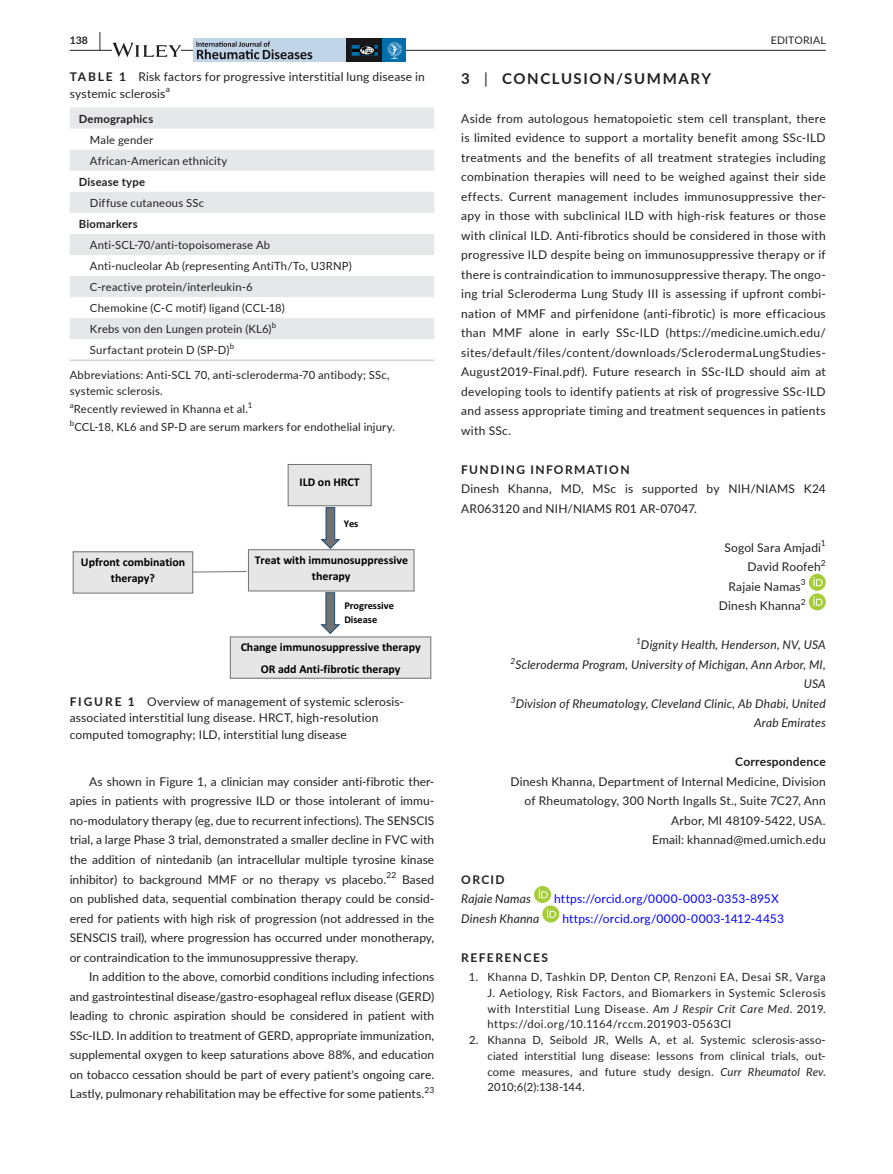
<style>
.page{position:relative;width:893px;height:1174px;background:#fff}
.page>*{position:absolute;margin:0;border:0;box-sizing:border-box;transform-origin:0 0}
.t1{font:700 15px "Lato";letter-spacing:.11em;color:#231f20}
.t2{font:12px/19.5px "Lato";letter-spacing:.015em;color:#231f20;text-align:justify}
.t3{font:italic 12px/19.5px "Lato";letter-spacing:.015em;color:#231f20;text-align:right}
.t4{font:12px "Lato";letter-spacing:.015em;color:#00f}
.t5{font:700 12px "Lato";letter-spacing:.115em;color:#231f20}
.t6{font:700 12px "Lato";letter-spacing:.015em;color:#231f20}
.t7{font:700 11.85px/15.6px "Calibri";color:#000;text-align:center}
.t8{font:11.25px/15.8px "Lato";letter-spacing:.02em;color:#231f20}
.t9{font:700 11.25px "Lato";letter-spacing:.02em;color:#231f20}
.t10{font:10.5px "Lato";letter-spacing:.02em;color:#231f20}
.t11{font:700 10.5px "Lato";color:#231f20}
.t12{font:700 10.35px/13.6px "Calibri";color:#000}
.t13{font:8.4px "Lato";color:#231f20}
.t14{font:italic 8.4px "Lato";color:#231f20}
.t15{font:7.8px "Lato";color:#231f20}
.s1{font-size:19.5px}
.s2{font-weight:700}
.s3{font-weight:400}
.s4{font-style:italic}
</style>
<div class="page">
<hr style="left:70px;top:50px;width:756px;height:1px;background:#231f20">
<svg style="left:112px;top:43px;width:69px;height:14px"></svg>
<div style="left:193px;top:39px;width:213px;height:23px;background:#c1d5e8"></div>
<div style="left:347px;top:39px;width:59px;height:23px;background:#1a171b"></div>
<div style="left:383px;top:39px;width:23px;height:23px;background:#006eaa"></div>
<svg style="left:387px;top:42px;width:15px;height:17px"></svg>
<svg style="left:352px;top:45px;width:26px;height:11px"></svg>
<svg style="left:196px;top:41px;width:116px;height:18px"></svg>
<div style="left:809px;top:574px;width:17px;height:17px;background:#a5cd39;border-radius:50%"></div>
<svg style="left:813px;top:577px;width:10px;height:9px"></svg>
<div style="left:809px;top:593px;width:17px;height:17px;background:#a5cd39;border-radius:50%"></div>
<svg style="left:813px;top:596px;width:10px;height:10px"></svg>
<svg style="left:534px;top:886px;width:17px;height:17px"></svg>
<svg style="left:539px;top:889px;width:9px;height:9px"></svg>
<div style="left:542px;top:905px;width:17px;height:17px;background:#a5cd39;border-radius:50%"></div>
<svg style="left:547px;top:908px;width:9px;height:10px"></svg>
<svg style="left:70px;top:107px;width:364px;height:232px;fill:#e6e7e9"></svg>
<hr style="left:70px;top:359px;width:364px;height:2px;background:#d1d2d4">
<div style="left:288px;top:464px;width:84px;height:42px;background:#e6e6e6;border:1px solid #717171"></div>
<svg style="left:321px;top:507px;width:20px;height:42px"></svg>
<div style="left:248px;top:549px;width:166px;height:42px;background:#e6e6e6;border:1px solid #717171"></div>
<svg style="left:320px;top:592px;width:20px;height:42px"></svg>
<svg style="left:193px;top:571px;width:54px;height:1px"></svg>
<div style="left:230px;top:637px;width:201px;height:41px;background:#e6e6e6"></div>
<div style="left:73px;top:552px;width:120px;height:41px;background:#e6e6e6"></div>
<div style="left:73px;top:551px;width:120px;height:42px;border:1px solid #717171"></div>
<p class="t11" style="left:70px;top:33px;width:33px">138 <span class="s1">|</span></p>
<p class="t10" style="left:771px;top:33px;width:56px">EDITORIAL</p>
<p class="t2" style="left:70px;top:68px;width:357px;line-height:16.5px"><span class="s2">TABLE 1</span> Risk factors for progressive interstitial lung disease in systemic sclerosis<sup>a</sup></p>
<p class="t9" style="left:79px;top:110px;width:76px">Demographics</p>
<p class="t8" style="left:90px;top:129px;width:139px;line-height:21px">Male gender<br>African-American ethnicity</p>
<p class="t9" style="left:79px;top:173px;width:68px">Disease type</p>
<p class="t8" style="left:90px;top:194px;width:116px">Diffuse cutaneous SSc</p>
<p class="t9" style="left:79px;top:215px;width:60px">Biomarkers</p>
<p class="t8" style="left:90px;top:234px;width:263px;line-height:21px">Anti-SCL-70/anti-topoisomerase Ab<br>Anti-nucleolar Ab (representing AntiTh/To, U3RNP)<br>C-reactive protein/interleukin-6<br>Chemokine (C-C motif) ligand (CCL-18)<br>Krebs von den Lungen protein (KL6)</p>
<p class="t15" style="left:272px;top:320px;width:6px">b</p>
<p class="t8" style="left:90px;top:342px;width:141px">Surfactant protein D (SP-D)</p>
<p class="t15" style="left:230px;top:341px;width:6px">b</p>
<p class="t8" style="left:70px;top:366px;width:322px">Abbreviations: Anti-SCL 70, anti-scleroderma-70 antibody; SSc, systemic sclerosis.</p>
<p class="t15" style="left:70px;top:399px;width:5px">a</p>
<p class="t8" style="left:74px;top:400px;width:176px">Recently reviewed in Khanna et al.</p>
<p class="t15" style="left:248px;top:399px;width:6px">1</p>
<p class="t15" style="left:70px;top:417px;width:6px">b</p>
<p class="t8" style="left:74px;top:418px;width:322px">CCL-18, KL6 and SP-D are serum markers for endothelial injury.</p>
<p class="t7" style="left:300px;top:474px;width:62px">ILD on HRCT</p>
<p class="t7" style="left:81px;top:554px;width:106px">Upfront combination therapy?</p>
<p class="t12" style="left:344px;top:517px;width:16px">Yes</p>
<p class="t7" style="left:255px;top:552px;width:155px">Treat with immunosuppressive therapy</p>
<p class="t12" style="left:344px;top:598px;width:51px">Progressive<br>Disease</p>
<p class="t7" style="left:241px;top:636px;width:182px;line-height:21.6px">Change immunosuppressive therapy<br>OR add Anti-fibrotic therapy</p>
<p class="t2" style="left:70px;top:692px;width:336px;line-height:16.5px;text-align:left"><span class="s2">FIGURE 1</span> Overview of management of systemic sclerosis&shy;associated interstitial lung disease. HRCT, high-resolution computed tomography; ILD, interstitial lung disease</p>
<p class="t2" style="left:70px;top:771px;width:366px;text-indent:20px">As shown in Figure 1, a clinician may consider anti-fibrotic ther&shy;apies in patients with progressive ILD or those intolerant of immu&shy;no-modulatory therapy (eg, due to recurrent infections). The SENSCIS trial, a large Phase 3 trial, demonstrated a smaller decline in FVC with the addition of nintedanib (an intracellular multiple tyrosine kinase inhibitor) to background MMF or no therapy vs placebo.<sup>22</sup> Based on published data, sequential combination therapy could be consid&shy;ered for patients with high risk of progression (not addressed in the SENSCIS trail), where progression has occurred under monotherapy, or contraindication to the immunosuppressive therapy.</p>
<p class="t2" style="left:70px;top:966px;width:366px;text-indent:20px">In addition to the above, comorbid conditions including infections and gastrointestinal disease/gastro-esophageal reflux disease (GERD) leading to chronic aspiration should be considered in patient with SSc-ILD. In addition to treatment of GERD, appropriate immunization, supplemental oxygen to keep saturations above 88%, and education on tobacco cessation should be part of every patient's ongoing care.<br>Lastly, pulmonary rehabilitation may be effective for some patients.<sup>23</sup></p>
<p class="t1" style="left:461px;top:67px;width:251px">3 <span class="s3">|</span> CONCLUSION/SUMMARY</p>
<p class="t2" style="left:461px;top:108px;width:366px">Aside from autologous hematopoietic stem cell transplant, there is limited evidence to support a mortality benefit among SSc-ILD treatments and the benefits of all treatment strategies including combination therapies will need to be weighed against their side effects. Current management includes immunosuppressive ther&shy;apy in those with subclinical ILD with high-risk features or those with clinical ILD. Anti-fibrotics should be considered in those with progressive ILD despite being on immunosuppressive therapy or if there is contraindication to immunosuppressive therapy. The ongo&shy;ing trial Scleroderma Lung Study III is assessing if upfront combi&shy;nation of MMF and pirfenidone (anti-fibrotic) is more efficacious than MMF alone in early SSc-ILD (https://medicine.umich.edu/ sites/default/files/content/downloads/SclerodermaLungStudies-August2019-Final.pdf). Future research in SSc-ILD should aim at developing tools to identify patients at risk of progressive SSc-ILD and assess appropriate timing and treatment sequences in patients with SSc.</p>
<p class="t5" style="left:461px;top:460px;width:170px">FUNDING INFORMATION</p>
<p class="t2" style="left:461px;top:479px;width:366px">Dinesh Khanna, MD, MSc is supported by NIH/NIAMS K24<br>AR063120 and NIH/NIAMS R01 AR-07047.</p>
<p class="t2" style="left:724px;top:537px;width:98px">Sogol Sara Amjadi</p>
<p class="t13" style="left:821px;top:537px;width:6px">1</p>
<p class="t2" style="left:747px;top:557px;width:75px">David Roofeh</p>
<p class="t13" style="left:821px;top:557px;width:6px">2</p>
<p class="t2" style="left:728px;top:576px;width:74px">Rajaie Namas</p>
<p class="t13" style="left:801px;top:576px;width:6px">3</p>
<p class="t2" style="left:719px;top:596px;width:83px">Dinesh Khanna</p>
<p class="t13" style="left:801px;top:596px;width:6px">2</p>
<p class="t14" style="left:636px;top:635px;width:6px">1</p>
<p class="t3" style="left:641px;top:635px;width:186px">Dignity Health, Henderson, NV, USA</p>
<p class="t14" style="left:511px;top:654px;width:6px">2</p>
<p class="t3" style="left:516px;top:654px;width:312px">Scleroderma Program, University of Michigan, Ann Arbor, MI,<br>USA</p>
<p class="t14" style="left:511px;top:693px;width:6px">3</p>
<p class="t3" style="left:516px;top:693px;width:312px">Division of Rheumatology, Cleveland Clinic, Ab Dhabi, United<br>Arab Emirates</p>
<p class="t6" style="left:735px;top:753px;width:92px">Correspondence</p>
<p class="t2" style="left:510px;top:771px;width:317px;text-align:right">Dinesh Khanna, Department of Internal Medicine, Division of Rheumatology, 300 North Ingalls St., Suite 7C27, Ann Arbor, MI 48109-5422, USA.<br>Email: khannad@med.umich.edu</p>
<p class="t5" style="left:461px;top:870px;width:45px">ORCID</p>
<p class="t3" style="left:461px;top:888px;width:71px">Rajaie Namas</p>
<p class="t4" style="left:554px;top:890px;width:226px">https://orcid.org/0000-0003-0353-895X</p>
<p class="t3" style="left:461px;top:908px;width:79px">Dinesh Khanna</p>
<p class="t4" style="left:562px;top:909px;width:223px">https://orcid.org/0000-0003-1412-4453</p>
<p class="t5" style="left:461px;top:948px;width:88px">REFERENCES</p>
<p class="t8" style="left:487px;top:968px;width:340px;text-align:justify;text-indent:-19px">1. Khanna D, Tashkin DP, Denton CP, Renzoni EA, Desai SR, Varga J. Aetiology, Risk Factors, and Biomarkers in Systemic Sclerosis with Interstitial Lung Disease. <span class="s4">Am J Respir Crit Care Med</span>. 2019. https://doi.org/10.1164/rccm.201903-0563CI</p>
<p class="t8" style="left:487px;top:1031px;width:340px;text-align:justify;text-indent:-18px">2. Khanna D, Seibold JR, Wells A, et al. Systemic sclerosis-asso&shy;ciated interstitial lung disease: lessons from clinical trials, out&shy;come measures, and future study design. <span class="s4">Curr Rheumatol Rev</span>.<br>2010;6(2):138-144.</p>
</div>
